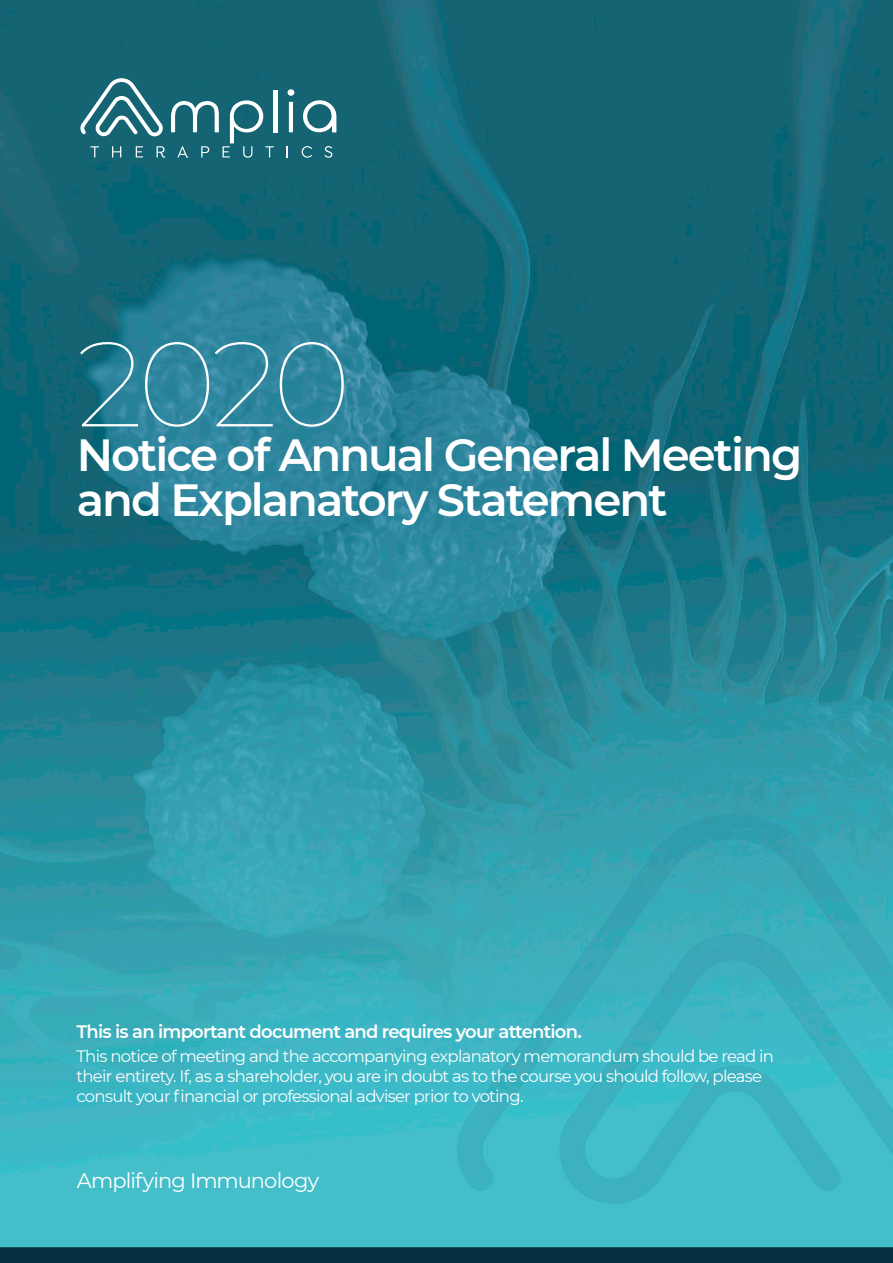
<style>
.page{position:relative;width:893px;height:1263px;background:#fff}
.page>*{position:absolute;margin:0;border:0;box-sizing:border-box;transform-origin:0 0}
.t1{font:100 120px "Montserrat";color:#fff}
.t2{font:600 45px/45px "Montserrat";letter-spacing:-.045em;color:#fff}
.t3{font:21px "Montserrat";letter-spacing:-.04em;color:#fff}
.t4{font:600 18px "Montserrat";letter-spacing:-.045em;color:#fff}
.t5{font:16.5px/19.8px "Montserrat";letter-spacing:-.045em;color:#fff}
</style>
<div class="page">
<img style="left:0;top:0;width:893px;height:1263px">
<svg style="left:90px;top:146px;width:9px;height:11px"></svg>
<svg style="left:112px;top:146px;width:9px;height:11px"></svg>
<svg style="left:136px;top:146px;width:7px;height:11px"></svg>
<svg style="left:157px;top:146px;width:8px;height:12px"></svg>
<svg style="left:302px;top:146px;width:10px;height:12px"></svg>
<svg style="left:324px;top:146px;width:8px;height:12px"></svg>
<svg style="left:80px;top:78px;width:83px;height:58px"></svg>
<svg style="left:171px;top:100px;width:103px;height:58px;background:#3e808d"></svg>
<hr style="left:274px;top:90px;width:4px;height:42px;background:#fff">
<svg style="left:288px;top:89px;width:6px;height:43px"></svg>
<svg style="left:303px;top:100px;width:33px;height:32px"></svg>
<h1 class="t1" style="left:77px;top:304px;width:276px">2020</h1>
<h2 class="t2" style="left:77px;top:431px;width:727px">Notice of Annual General Meeting and Explanatory Statement</h2>
<p class="t4" style="left:77px;top:1019px;width:507px">This is an important document and requires your attention.</p>
<p class="t5" style="left:77px;top:1046px;width:699px">This notice of meeting and the accompanying explanatory memorandum should be read in their entirety. If, as a shareholder, you are in doubt as to the course you should follow, please consult your financial or professional adviser prior to voting.</p>
<p class="t3" style="left:77px;top:1166px;width:244px">Amplifying Immunology</p>
</div>
